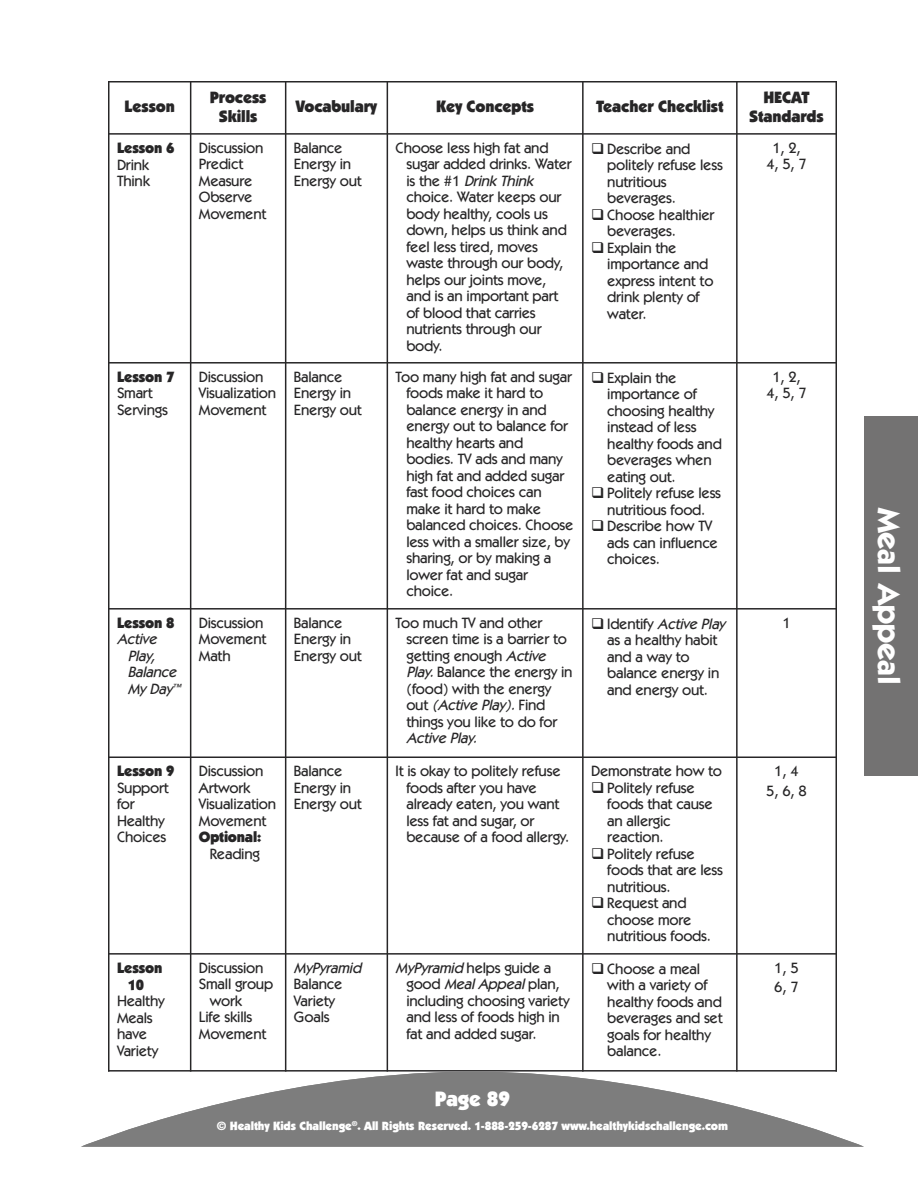
<style>
.page{position:relative;width:918px;height:1188px;background:#fff}
.page>*{position:absolute;margin:0;border:0;box-sizing:border-box;transform-origin:0 0}
.t1{font:700 31.5px "Itc Kabel";color:#fff}
.t2{font:900 21px "Itc Kabel";letter-spacing:-.01em;color:#fff}
.t3{font:900 16.5px/19.5px "Itc Kabel";letter-spacing:-.01em;color:#272627;text-align:center}
.t4{font:500 15px/16.5px "Itc Kabel";letter-spacing:-.015em;color:#272627}
.t5{font:900 15px/16.5px "Itc Kabel";letter-spacing:-.015em;color:#272627;text-align:center}
.t6{font:italic 500 15px/16.5px "Itc Kabel";letter-spacing:-.015em;color:#272627}
.t7{font:900 12px "Itc Kabel";letter-spacing:-.01em;color:#fff}
.s1{font-style:italic}
</style>
<div class="page">
<hr style="left:108px;top:81px;width:2px;height:991px;background:#272627">
<hr style="left:190px;top:81px;width:1px;height:991px;background:#272627">
<hr style="left:285px;top:81px;width:1px;height:991px;background:#272627">
<hr style="left:387px;top:81px;width:1px;height:991px;background:#272627">
<hr style="left:582px;top:81px;width:2px;height:991px;background:#272627">
<hr style="left:736px;top:81px;width:2px;height:991px;background:#272627">
<hr style="left:836px;top:81px;width:1px;height:991px;background:#272627">
<hr style="left:108px;top:81px;width:729px;height:1px;background:#272627">
<hr style="left:108px;top:133px;width:729px;height:2px;background:#272627">
<hr style="left:108px;top:362px;width:729px;height:2px;background:#272627">
<hr style="left:108px;top:608px;width:729px;height:2px;background:#272627">
<hr style="left:108px;top:757px;width:729px;height:1px;background:#272627">
<hr style="left:108px;top:953px;width:729px;height:2px;background:#272627">
<hr style="left:108px;top:1070px;width:729px;height:2px;background:#272627">
<div style="left:864px;top:416px;width:54px;height:360px;background:#737272"></div>
<svg style="left:81px;top:1072px;width:783px;height:75px;fill:#7d7d7d"></svg>
<p class="t3" style="left:124px;top:98px;width:52px">Lesson</p>
<p class="t3" style="left:210px;top:89px;width:58px">Process<br>Skills</p>
<p class="t3" style="left:296px;top:98px;width:83px">Vocabulary</p>
<p class="t3" style="left:436px;top:98px;width:99px">Key Concepts</p>
<p class="t3" style="left:596px;top:98px;width:129px">Teacher Checklist</p>
<p class="t3" style="left:749px;top:89px;width:76px">HECAT<br>Standards</p>
<p class="t5" style="left:117px;top:141px;width:59px">Lesson 6</p>
<p class="t4" style="left:117px;top:157px;width:35px">Drink<br>Think</p>
<p class="t4" style="left:199px;top:141px;width:69px">Discussion<br>Predict<br>Measure<br>Observe<br>Movement</p>
<p class="t4" style="left:294px;top:141px;width:69px">Balance<br>Energy in<br>Energy out</p>
<p class="t4" style="left:406px;top:141px;width:167px;text-indent:-11px">Choose less high fat and sugar added drinks. Water is the #1 <span class="s1">Drink Think </span>choice. Water keeps our body healthy, cools us down, helps us think and feel less tired, moves waste through our body, helps our joints move, and is an important part of blood that carries nutrients through our body.</p>
<p class="t4" style="left:607px;top:142px;width:117px;text-indent:-16px">❑ Describe and politely refuse less nutritious beverages.</p>
<p class="t4" style="left:766px;top:141px;width:42px;text-align:center">1, 2,<br>4, 5, 7</p>
<p class="t4" style="left:607px;top:208px;width:109px;text-indent:-16px">❑ Choose healthier beverages.</p>
<p class="t4" style="left:607px;top:241px;width:108px;text-indent:-16px">❑ Explain the importance and express intent to drink plenty of water.</p>
<p class="t5" style="left:117px;top:370px;width:59px">Lesson 7</p>
<p class="t4" style="left:117px;top:386px;width:52px">Smart<br>Servings</p>
<p class="t5" style="left:117px;top:616px;width:59px">Lesson 8</p>
<p class="t6" style="left:128px;top:632px;width:56px;text-indent:-11px">Active<br>Play,<br>Balance<br>My Day<sup>™</sup></p>
<p class="t5" style="left:117px;top:764px;width:59px">Lesson 9</p>
<p class="t4" style="left:117px;top:781px;width:53px">Support for<br>Healthy<br>Choices</p>
<p class="t5" style="left:117px;top:961px;width:47px">Lesson<br>10</p>
<p class="t4" style="left:117px;top:994px;width:49px">Healthy<br>Meals have<br>Variety</p>
<p class="t4" style="left:199px;top:370px;width:79px">Discussion<br>Visualization<br>Movement</p>
<p class="t4" style="left:294px;top:370px;width:69px">Balance<br>Energy in<br>Energy out</p>
<p class="t4" style="left:406px;top:370px;width:169px;text-indent:-11px">Too many high fat and sugar foods make it hard to balance energy in and energy out to balance for healthy hearts and bodies. TV ads and many high fat and added sugar fast food choices can make it hard to make balanced choices. Choose less with a smaller size, by sharing, or by making a lower fat and sugar choice.</p>
<p class="t4" style="left:607px;top:371px;width:116px;text-indent:-16px">❑ Explain the importance of choosing healthy instead of less healthy foods and beverages when eating out.</p>
<p class="t4" style="left:591px;top:486px;width:132px;text-align:center">❑ Politely refuse less nutritious food.</p>
<p class="t4" style="left:607px;top:519px;width:112px;text-indent:-16px">❑ Describe how TV ads can influence choices.</p>
<p class="t4" style="left:766px;top:370px;width:42px;text-align:center">1, 2,<br>4, 5, 7</p>
<p class="t4" style="left:199px;top:616px;width:69px">Discussion<br>Movement<br>Math</p>
<p class="t4" style="left:294px;top:616px;width:69px">Balance<br>Energy in<br>Energy out</p>
<p class="t4" style="left:406px;top:616px;width:168px;text-indent:-11px">Too much TV and other screen time is a barrier to getting enough <span class="s1">Active<br>Play.</span>Balance the energy in (food) with the energy out <span class="s1">(ActivePlay).</span>Find things you like to do for</p>
<p class="t6" style="left:406px;top:731px;width:75px">Active Play.</p>
<p class="t4" style="left:607px;top:617px;width:120px;text-indent:-16px">❑ Identify <span class="s1">ActivePlay </span>as a healthy habit and a way to balance energy in and energy out.</p>
<p class="t4" style="left:782px;top:616px;width:10px">1</p>
<p class="t4" style="left:199px;top:764px;width:79px">Discussion<br>Artwork<br>Visualization<br>Movement</p>
<p class="t5" style="left:199px;top:830px;width:64px">Optional:</p>
<p class="t4" style="left:210px;top:847px;width:52px">Reading</p>
<p class="t4" style="left:199px;top:961px;width:66px">Discussion</p>
<p class="t4" style="left:199px;top:977px;width:76px">Small group</p>
<p class="t4" style="left:210px;top:994px;width:34px">work</p>
<p class="t4" style="left:199px;top:1010px;width:55px">Life skills</p>
<p class="t4" style="left:199px;top:1027px;width:69px">Movement</p>
<p class="t4" style="left:294px;top:764px;width:69px">Balance<br>Energy in<br>Energy out</p>
<p class="t4" style="left:406px;top:764px;width:165px;text-indent:-11px">It is okay to politely refuse foods after you have already eaten, you want less fat and sugar, or because of a food allergy.</p>
<p class="t4" style="left:591px;top:764px;width:132px">Demonstrate how to</p>
<p class="t4" style="left:607px;top:781px;width:107px;text-indent:-16px">❑ Politely refuse foods that cause an allergic reaction.</p>
<p class="t4" style="left:607px;top:847px;width:117px;text-indent:-16px">❑ Politely refuse foods that are less nutritious.</p>
<p class="t4" style="left:607px;top:896px;width:105px;text-indent:-16px">❑ Request and choose more nutritious foods.</p>
<p class="t4" style="left:766px;top:763px;width:42px;line-height:19.5px;text-align:center">1, 4<br>5, 6, 8</p>
<p class="t6" style="left:294px;top:961px;width:72px">MyPyramid</p>
<p class="t4" style="left:294px;top:977px;width:50px">Balance<br>Variety<br>Goals</p>
<p class="t4" style="left:406px;top:961px;width:165px;text-indent:-11px"><span class="s1">MyPyramid</span>helps guide a good <span class="s1">MealAppeal</span>plan, including choosing variety and less of foods high in fat and added sugar.</p>
<p class="t4" style="left:607px;top:962px;width:117px;text-indent:-16px">❑ Choose a meal with a variety of healthy foods and beverages and set goals for healthy balance.</p>
<p class="t4" style="left:774px;top:959px;width:26px;line-height:19.5px">1, 5<br>6, 7</p>
<h2 class="t2" style="left:435px;top:1091px;width:77px">Page 89</h2>
<p class="t7" style="left:217px;top:1121px;width:513px">© Healthy Kids Challenge<sup>®</sup>. All Rights Reserved. 1-888-259-6287 www.healthykidschallenge.com</p>
<h1 class="t1" style="left:901px;top:508px;width:179px;rotate:90deg">Meal Appeal</h1>
</div>
